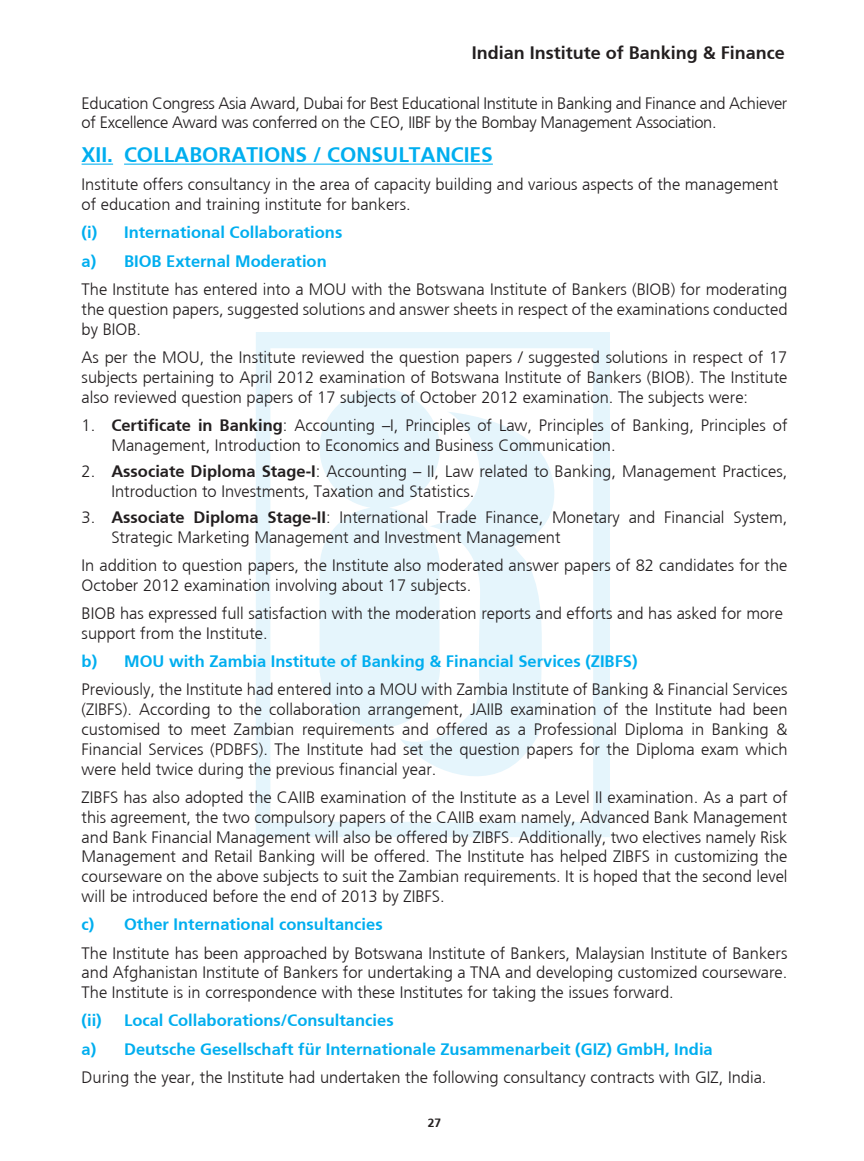
<style>
.page{position:relative;width:864px;height:1161px;background:#fff}
.page>*{position:absolute;margin:0;border:0;box-sizing:border-box;transform-origin:0 0}
.t1{font:700 21px "Frutiger";color:#00aeef}
.t2{font:700 18px "Frutiger";color:#231f20}
.t3{font:300 16.5px/19.8px "Frutiger";color:#231f20}
.t4{font:700 16.5px/28.3px "Frutiger";color:#00aeef}
.t5{font:300 16.5px/19.8px "Frutiger";letter-spacing:-.02em;color:#231f20}
.t6{font:700 12px "Frutiger";color:#231f20}
.s1{font-weight:700}
</style>
<div class="page">
<svg style="left:256px;top:332px;width:354px;height:505px"></svg>
<hr style="left:82px;top:164px;width:31px;height:1px;background:#00aeef">
<hr style="left:124px;top:164px;width:369px;height:1px;background:#00aeef">
<p class="t2" style="left:472px;top:42px;width:315px">Indian Institute of Banking &amp; Finance</p>
<p class="t5" style="left:82px;top:93px;width:707px">Education Congress Asia Award, Dubai for Best Educational Institute in Banking and Finance and Achiever of Excellence Award was conferred on the CEO, IIBF by the Bombay Management Association.</p>
<p class="t1" style="left:82px;top:142px;width:413px">XII. COLLABORATIONS / CONSULTANCIES</p>
<p class="t3" style="left:82px;top:175px;width:698px">Institute offers consultancy in the area of capacity building and various aspects of the management of education and training institute for bankers.</p>
<p class="t4" style="left:82px;top:218px;width:262px">(i) International Collaborations a) BIOB External Moderation</p>
<p class="t3" style="left:82px;top:279px;width:707px;text-align:justify">The Institute has entered into a MOU with the Botswana Institute of Bankers (BIOB) for moderating the question papers, suggested solutions and answer sheets in respect of the examinations conducted by BIOB.</p>
<p class="t3" style="left:82px;top:347px;width:707px;text-align:justify">As per the MOU, the Institute reviewed the question papers / suggested solutions in respect of 17 subjects pertaining to April 2012 examination of Botswana Institute of Bankers (BIOB). The Institute also reviewed question papers of 17 subjects of October 2012 examination. The subjects were:</p>
<p class="t3" style="left:111px;top:415px;width:678px;text-indent:-30px">1. <span class="s1">Certificate in Banking</span>: Accounting –I, Principles of Law, Principles of Banking, Principles of<br>Management, Introduction to Economics and Business Communication.</p>
<p class="t3" style="left:111px;top:461px;width:678px;text-indent:-30px">2. <span class="s1">Associate Diploma Stage-I</span>: Accounting – II, Law related to Banking, Management Practices,<br>Introduction to Investments, Taxation and Statistics.</p>
<p class="t3" style="left:111px;top:507px;width:678px;text-indent:-30px">3. <span class="s1">Associate Diploma Stage-II</span>: International Trade Finance, Monetary and Financial System,<br>Strategic Marketing Management and Investment Management</p>
<p class="t3" style="left:82px;top:555px;width:707px">In addition to question papers, the Institute also moderated answer papers of 82 candidates for the<br>October 2012 examination involving about 17 subjects.</p>
<p class="t3" style="left:82px;top:603px;width:703px">BIOB has expressed full satisfaction with the moderation reports and efforts and has asked for more support from the Institute.</p>
<p class="t4" style="left:82px;top:647px;width:557px">b) MOU with Zambia Institute of Banking &amp; Financial Services (ZIBFS)</p>
<p class="t3" style="left:82px;top:680px;width:707px;text-align:justify">Previously, the Institute had entered into a MOU with Zambia Institute of Banking &amp; Financial Services (ZIBFS). According to the collaboration arrangement, JAIIB examination of the Institute had been customised to meet Zambian requirements and offered as a Professional Diploma in Banking &amp; Financial Services (PDBFS). The Institute had set the question papers for the Diploma exam which were held twice during the previous financial year.</p>
<p class="t3" style="left:82px;top:787px;width:707px;text-align:justify">ZIBFS has also adopted the CAIIB examination of the Institute as a Level II examination. As a part of this agreement, the two compulsory papers of the CAIIB exam namely, Advanced Bank Management and Bank Financial Management will also be offered by ZIBFS. Additionally, two electives namely Risk Management and Retail Banking will be offered. The Institute has helped ZIBFS in customizing the courseware on the above subjects to suit the Zambian requirements. It is hoped that the second level will be introduced before the end of 2013 by ZIBFS.</p>
<p class="t4" style="left:82px;top:910px;width:303px">c) Other International consultancies</p>
<p class="t3" style="left:82px;top:943px;width:707px;text-align:justify">The Institute has been approached by Botswana Institute of Bankers, Malaysian Institute of Bankers and Afghanistan Institute of Bankers for undertaking a TNA and developing customized courseware.<br>The Institute is in correspondence with these Institutes for taking the issues forward.</p>
<p class="t4" style="left:82px;top:1006px;width:22px">(ii)</p>
<p class="t4" style="left:82px;top:1006px;width:633px;text-indent:43px">Local Collaborations/Consultancies<br>a) Deutsche Gesellschaft für Internationale Zusammenarbeit (GIZ) GmbH, India</p>
<p class="t3" style="left:82px;top:1067px;width:686px">During the year, the Institute had undertaken the following consultancy contracts with GIZ, India.</p>
<p class="t6" style="left:428px;top:1115px;width:15px">27</p>
</div>
